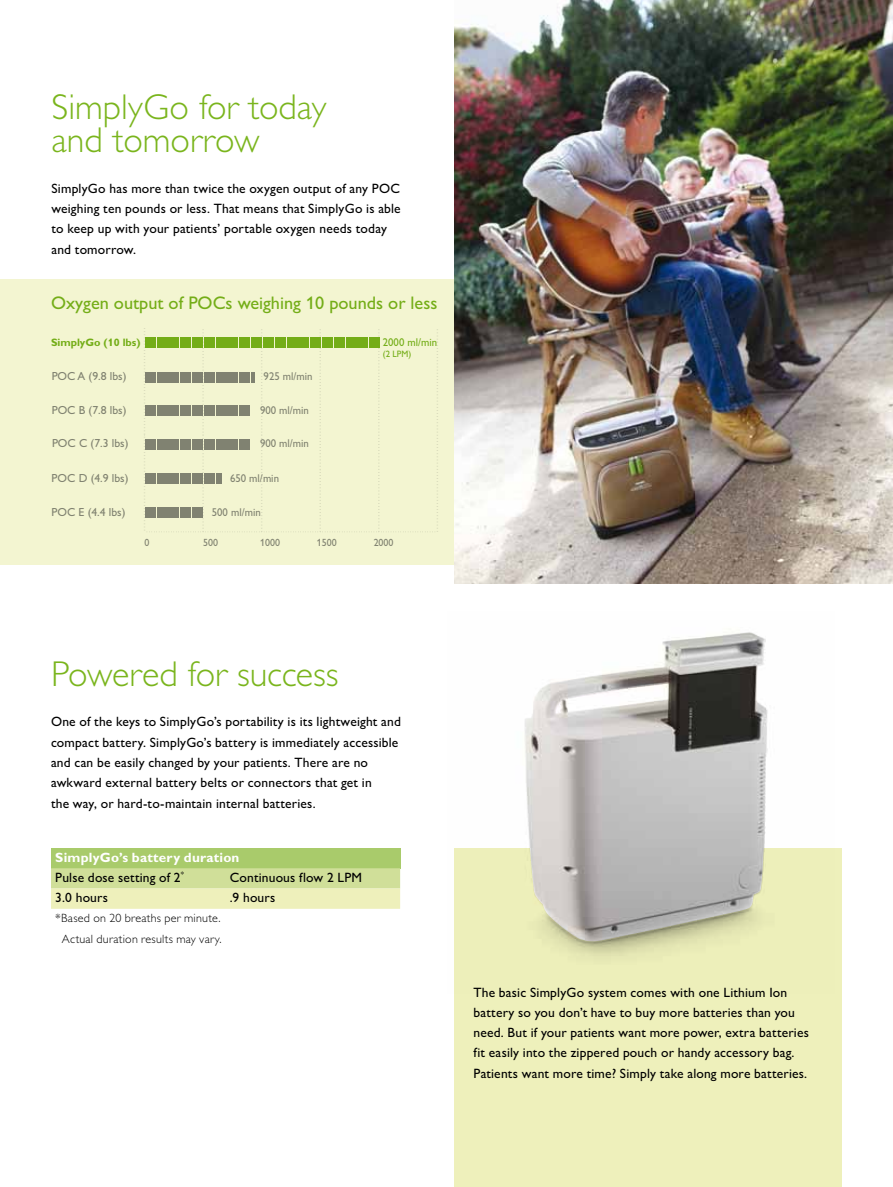
<style>
.page{position:relative;width:893px;height:1187px;background:#fff}
.page>*{position:absolute;margin:0;border:0;box-sizing:border-box;transform-origin:0 0}
.t1{font:36px/33.8px "Gill Sans Alt One WGL Light";letter-spacing:-.005em;color:#7ab51d}
.t2{font:18.3px "Gill Sans Alt One WGL";color:#7ab51d}
.t3{font:13.5px/20.2px "Gill Sans Alt One WGL";letter-spacing:.015em;color:#000}
.t4{font:700 13.5px/20.2px "Gill Sans Alt One WGL";letter-spacing:.015em;color:#fff}
.t5{font:12px/20.2px "Gill Sans Alt One WGL Light";letter-spacing:.02em;color:#000;text-align:center}
.t6{font:11.7px "Gill Sans Alt One WGL";color:#87888a}
.t7{font:11.25px "Gill Sans Alt One WGL";color:#87888a;scale:.95 1}
.t8{font:11.25px "Gill Sans Alt One WGL";color:#7ab51d;scale:.95 1}
.t9{font:700 10.8px "Gill Sans Alt One WGL";color:#7ab51d}
.t10{font:10.5px "Gill Sans Alt One WGL";color:#87888a;scale:.95 1}
.t11{font:9.3px "Gill Sans Alt One WGL";color:#7ab51d;scale:.95 1}
.s1{font-weight:400;color:#000}
</style>
<div class="page">
<div style="left:0;top:280px;width:473px;height:285px;background:#f3f5d1"></div>
<svg style="left:144px;top:328px;width:294px;height:204px"></svg>
<div style="left:145px;top:507px;width:11px;height:10px;background:#808271"></div>
<div style="left:157px;top:507px;width:10px;height:10px;background:#808271"></div>
<div style="left:168px;top:507px;width:11px;height:10px;background:#808271"></div>
<div style="left:180px;top:507px;width:11px;height:10px;background:#808271"></div>
<div style="left:192px;top:507px;width:11px;height:10px;background:#808271"></div>
<div style="left:145px;top:473px;width:11px;height:10px;background:#808271"></div>
<div style="left:157px;top:473px;width:10px;height:10px;background:#808271"></div>
<div style="left:168px;top:473px;width:11px;height:10px;background:#808271"></div>
<div style="left:180px;top:473px;width:11px;height:10px;background:#808271"></div>
<div style="left:192px;top:473px;width:11px;height:10px;background:#808271"></div>
<div style="left:204px;top:473px;width:11px;height:10px;background:#808271"></div>
<div style="left:216px;top:473px;width:5px;height:10px;background:#808271"></div>
<div style="left:145px;top:439px;width:11px;height:11px;background:#808271"></div>
<div style="left:157px;top:439px;width:10px;height:11px;background:#808271"></div>
<div style="left:168px;top:439px;width:11px;height:11px;background:#808271"></div>
<div style="left:180px;top:439px;width:11px;height:11px;background:#808271"></div>
<div style="left:192px;top:439px;width:11px;height:11px;background:#808271"></div>
<div style="left:145px;top:406px;width:11px;height:10px;background:#808271"></div>
<div style="left:157px;top:406px;width:10px;height:10px;background:#808271"></div>
<div style="left:168px;top:406px;width:11px;height:10px;background:#808271"></div>
<div style="left:180px;top:406px;width:11px;height:10px;background:#808271"></div>
<div style="left:192px;top:406px;width:11px;height:10px;background:#808271"></div>
<div style="left:145px;top:372px;width:11px;height:10px;background:#808271"></div>
<div style="left:157px;top:372px;width:10px;height:10px;background:#808271"></div>
<div style="left:168px;top:372px;width:11px;height:10px;background:#808271"></div>
<div style="left:180px;top:372px;width:11px;height:10px;background:#808271"></div>
<div style="left:192px;top:372px;width:11px;height:10px;background:#808271"></div>
<div style="left:145px;top:338px;width:11px;height:10px;background:#74ad17"></div>
<div style="left:157px;top:338px;width:10px;height:10px;background:#74ad17"></div>
<div style="left:168px;top:338px;width:11px;height:10px;background:#74ad17"></div>
<div style="left:180px;top:338px;width:11px;height:10px;background:#74ad17"></div>
<div style="left:192px;top:338px;width:11px;height:10px;background:#74ad17"></div>
<div style="left:204px;top:439px;width:11px;height:11px;background:#808271"></div>
<div style="left:216px;top:439px;width:11px;height:11px;background:#808271"></div>
<div style="left:227px;top:439px;width:11px;height:11px;background:#808271"></div>
<div style="left:239px;top:439px;width:11px;height:11px;background:#808271"></div>
<div style="left:204px;top:406px;width:11px;height:10px;background:#808271"></div>
<div style="left:216px;top:406px;width:11px;height:10px;background:#808271"></div>
<div style="left:227px;top:406px;width:11px;height:10px;background:#808271"></div>
<div style="left:239px;top:406px;width:11px;height:10px;background:#808271"></div>
<div style="left:204px;top:372px;width:11px;height:10px;background:#808271"></div>
<div style="left:216px;top:372px;width:11px;height:10px;background:#808271"></div>
<div style="left:227px;top:372px;width:11px;height:10px;background:#808271"></div>
<div style="left:239px;top:372px;width:11px;height:10px;background:#808271"></div>
<hr style="left:251px;top:372px;width:4px;height:10px;background:#808271">
<div style="left:204px;top:338px;width:11px;height:10px;background:#74ad17"></div>
<div style="left:216px;top:338px;width:11px;height:10px;background:#74ad17"></div>
<div style="left:227px;top:338px;width:11px;height:10px;background:#74ad17"></div>
<div style="left:239px;top:338px;width:11px;height:10px;background:#74ad17"></div>
<div style="left:251px;top:338px;width:11px;height:10px;background:#74ad17"></div>
<div style="left:263px;top:338px;width:11px;height:10px;background:#74ad17"></div>
<div style="left:275px;top:338px;width:11px;height:10px;background:#74ad17"></div>
<div style="left:287px;top:338px;width:11px;height:10px;background:#74ad17"></div>
<div style="left:298px;top:338px;width:11px;height:10px;background:#74ad17"></div>
<div style="left:310px;top:338px;width:11px;height:10px;background:#74ad17"></div>
<div style="left:322px;top:338px;width:11px;height:10px;background:#74ad17"></div>
<div style="left:334px;top:338px;width:11px;height:10px;background:#74ad17"></div>
<div style="left:346px;top:338px;width:11px;height:10px;background:#74ad17"></div>
<div style="left:358px;top:338px;width:10px;height:10px;background:#74ad17"></div>
<div style="left:369px;top:338px;width:11px;height:10px;background:#74ad17"></div>
<div style="left:454px;top:848px;width:388px;height:338px;background:#eef0bb"></div>
<img style="left:455px;top:0;width:438px;height:584px">
<img style="left:524px;top:632px;width:243px;height:311px">
<div style="left:51px;top:848px;width:349px;height:20px;background:#a9cb6b"></div>
<svg style="left:51px;top:868px;width:349px;height:40px;background:#dee7a9"></svg>
<h1 class="t1" style="left:51px;top:90px;width:276px">SimplyGo for today and tomorrow</h1>
<p class="t3" style="left:51px;top:178px;width:351px">SimplyGo has more than twice the oxygen output of any POC weighing ten pounds or less. That means that SimplyGo is able to keep up with your patients’ portable oxygen needs today and tomorrow.</p>
<h2 class="t2" style="left:51px;top:290px;width:388px">Oxygen output of POCs weighing 10 pounds or less</h2>
<p class="t9" style="left:51px;top:335px;width:91px">SimplyGo (10 lbs)</p>
<p class="t6" style="left:52px;top:367px;width:76px">POC A (9.8 lbs)</p>
<p class="t6" style="left:52px;top:402px;width:76px">POC B (7.8 lbs)</p>
<p class="t6" style="left:52px;top:435px;width:78px">POC C (7.3 lbs)</p>
<p class="t6" style="left:52px;top:469px;width:79px">POC D (4.9 lbs)</p>
<p class="t6" style="left:51px;top:503px;width:76px">POC E (4.4 lbs)</p>
<p class="t7" style="left:212px;top:504px;width:53px">500 ml/min</p>
<p class="t7" style="left:264px;top:368px;width:53px">925 ml/min</p>
<p class="t7" style="left:260px;top:402px;width:53px">900 ml/min</p>
<p class="t7" style="left:260px;top:436px;width:53px">900 ml/min</p>
<p class="t7" style="left:230px;top:470px;width:53px">650 ml/min</p>
<p class="t8" style="left:383px;top:334px;width:59px">2000 ml/min</p>
<p class="t11" style="left:383px;top:347px;width:31px">(2 LPM)</p>
<p class="t10" style="left:145px;top:535px;width:7px">0</p>
<p class="t10" style="left:203px;top:535px;width:17px">500</p>
<p class="t10" style="left:260px;top:535px;width:22px">1000</p>
<p class="t10" style="left:317px;top:535px;width:22px">1500</p>
<p class="t10" style="left:374px;top:535px;width:22px">2000</p>
<h1 class="t1" style="left:51px;top:657px;width:289px">Powered for success</h1>
<p class="t3" style="left:51px;top:711px;width:351px">One of the keys to SimplyGo’s portability is its lightweight and compact battery. SimplyGo’s battery is immediately accessible and can be easily changed by your patients. There are no awkward external battery belts or connectors that get in<br>the way, or hard-to-maintain internal batteries.</p>
<p class="t4" style="left:55px;top:846px;width:186px">SimplyGo’s battery duration<br><span class="s1">Pulse dose setting of 2</span><sup>*</sup></p>
<p class="t3" style="left:230px;top:866px;width:134px">Continuous flow 2 LPM</p>
<p class="t3" style="left:55px;top:887px;width:54px">3.0 hours</p>
<p class="t3" style="left:230px;top:887px;width:47px">.9 hours</p>
<p class="t5" style="left:55px;top:908px;width:168px">*Based on 20 breaths per minute.<br>Actual duration results may vary.</p>
<p class="t3" style="left:473px;top:981px;width:337px">The basic SimplyGo system comes with one Lithium Ion battery so you don’t have to buy more batteries than you need. But if your patients want more power, extra batteries fit easily into the zippered pouch or handy accessory bag.<br>Patients want more time? Simply take along more batteries.</p>
</div>
